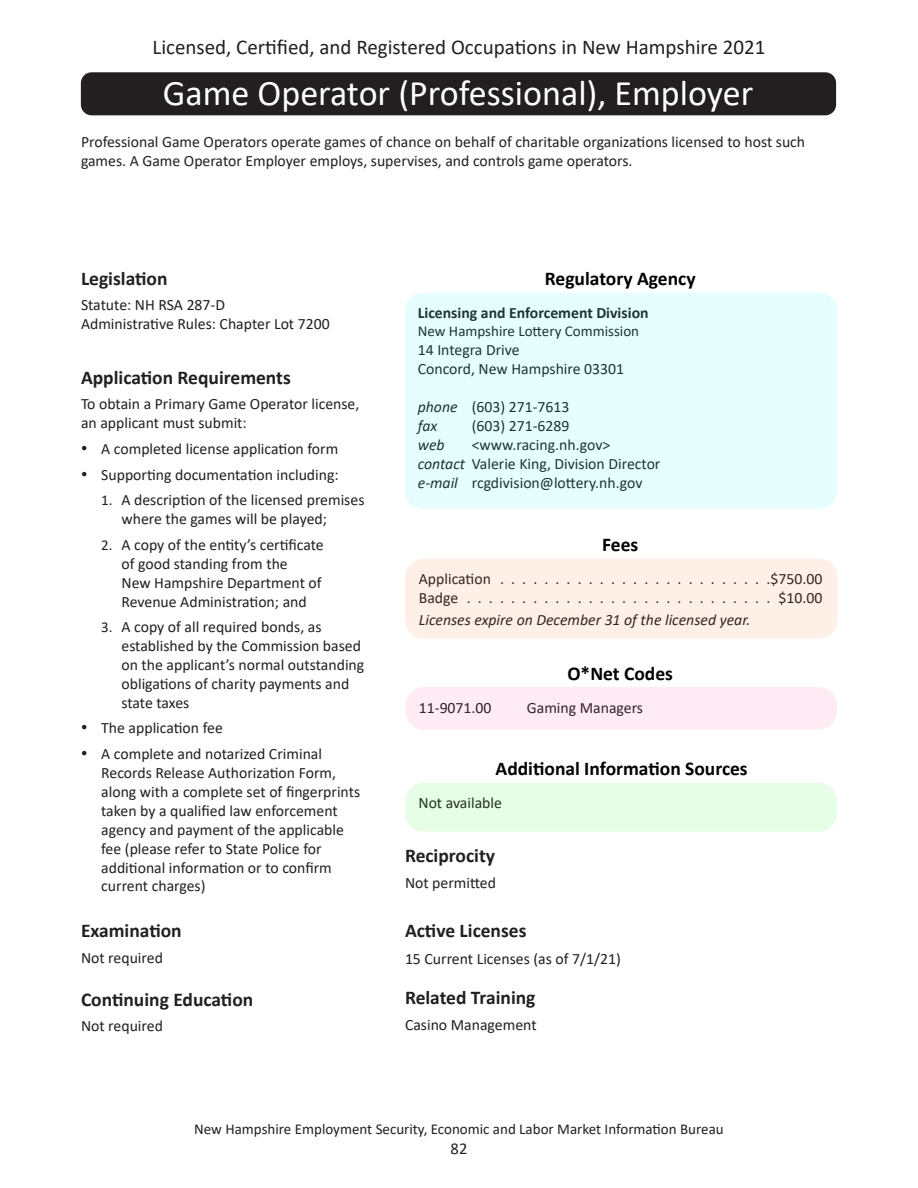
<style>
.page{position:relative;width:918px;height:1188px;background:#fff}
.page>*{position:absolute;margin:0;border:0;box-sizing:border-box;transform-origin:0 0}
.t1{font:36px "Calibri";color:#fff}
.t2{font:21px "Calibri";color:#231f20}
.t3{font:700 19.5px "Calibri";color:#231f20}
.t4{font:700 19.5px "Calibri";color:#000}
.t5{font:16.5px "Calibri";color:#231f20}
.t6{font:15.75px/18.9px "Calibri";color:#231f20}
.t7{font:italic 15.75px "Calibri";color:#231f20}
.t8{font:700 15.75px "Calibri";color:#231f20}
.t9{font:15px "Calibri";color:#231f20}
.s1{font-family:"Times New Roman";font-size:18px}
.s2{font-size:15px}
.s3{font-style:italic}
</style>
<div class="page">
<div style="left:404px;top:293px;width:433px;height:216px;background:#e6fefe;border-radius:18px"></div>
<div style="left:405px;top:783px;width:432px;height:49px;background:#e6fee6;border-radius:18px"></div>
<div style="left:405px;top:559px;width:433px;height:80px;background:#fef0e7;border-radius:18px"></div>
<div style="left:406px;top:687px;width:431px;height:43px;background:#feebf4;border-radius:18px"></div>
<div style="left:81px;top:72px;width:755px;height:43px;background:#231f20;border-radius:11px"></div>
<h2 class="t2" style="left:153px;top:32px;width:614px">Licensed, Certified, and Registered Occupations in New Hampshire 2021</h2>
<p class="t1" style="left:163px;top:68px;width:592px">Game Operator (Professional), Employer</p>
<p class="t6" style="left:81px;top:132px;width:726px">Professional Game Operators operate games of chance on behalf of charitable organizations licensed to host such games. A Game Operator Employer employs, supervises, and controls game operators.</p>
<p class="t3" style="left:81px;top:264px;width:88px">Legislation</p>
<p class="t6" style="left:81px;top:295px;width:146px">Statute: NH RSA 287-D</p>
<p class="t6" style="left:81px;top:314px;width:250px">Administrative Rules: Chapter Lot 7200</p>
<p class="t3" style="left:81px;top:364px;width:211px">Application Requirements</p>
<p class="t6" style="left:81px;top:394px;width:280px">To obtain a Primary Game Operator license, an applicant must submit:</p>
<p class="t6" style="left:81px;top:439px;width:259px"><span class="s1">•</span> A completed license application form</p>
<p class="t6" style="left:81px;top:465px;width:259px"><span class="s1">•</span> Supporting documentation including:</p>
<p class="t6" style="left:122px;top:490px;width:244px;text-indent:-20px"><span class="s2">1.</span> A description of the licensed premises where the games will be played;</p>
<p class="t6" style="left:122px;top:535px;width:204px;text-indent:-20px"><span class="s2">2.</span> A copy of the entity’s certificate of good standing from the<br>New Hampshire Department of<br>Revenue Administration; and</p>
<p class="t6" style="left:122px;top:617px;width:244px;text-indent:-20px"><span class="s2">3.</span> A copy of all required bonds, as established by the Commission based on the applicant’s normal outstanding obligations of charity payments and state taxes</p>
<p class="t6" style="left:81px;top:718px;width:143px"><span class="s1">•</span> The application fee</p>
<p class="t6" style="left:101px;top:744px;width:260px;text-indent:-20px"><span class="s1">•</span> A complete and notarized Criminal Records Release Authorization Form, along with a complete set of fingerprints taken by a qualified law enforcement agency and payment of the applicable fee (please refer to State Police for additional information or to confirm current charges)</p>
<p class="t3" style="left:81px;top:917px;width:102px">Examination</p>
<p class="t6" style="left:81px;top:948px;width:83px">Not required</p>
<p class="t3" style="left:81px;top:985px;width:174px">Continuing Education</p>
<p class="t6" style="left:81px;top:1016px;width:83px">Not required</p>
<p class="t4" style="left:545px;top:264px;width:152px">Regulatory Agency</p>
<p class="t8" style="left:418px;top:302px;width:232px">Licensing and Enforcement Division</p>
<p class="t9" style="left:418px;top:321px;width:223px">New Hampshire Lottery Commission</p>
<p class="t6" style="left:418px;top:340px;width:103px">14 Integra Drive</p>
<p class="t6" style="left:418px;top:359px;width:208px">Concord, New Hampshire 03301</p>
<p class="t6" style="left:418px;top:397px;width:153px"><span class="s3">phone</span> (603) 271-7613</p>
<p class="t7" style="left:418px;top:415px;width:21px">fax</p>
<p class="t6" style="left:472px;top:416px;width:99px">(603) 271-6289</p>
<p class="t7" style="left:418px;top:434px;width:28px">web</p>
<p class="t6" style="left:472px;top:435px;width:140px">&lt;www.racing.nh.gov&gt;</p>
<p class="t6" style="left:418px;top:454px;width:244px"><span class="s3">contact</span> Valerie King, Division Director</p>
<p class="t6" style="left:418px;top:472px;width:226px"><span class="s3">e-mail</span> rcgdivision@lottery.nh.gov</p>
<p class="t4" style="left:602px;top:531px;width:38px">Fees</p>
<p class="t6" style="left:770px;top:569px;width:53px">$750.00</p>
<p class="t6" style="left:419px;top:588px;width:46px">Badge .............................</p>
<p class="t6" style="left:778px;top:588px;width:45px">$10.00</p>
<p class="t7" style="left:419px;top:609px;width:333px">Licenses expire on December 31 of the licensed year.</p>
<p class="t4" style="left:567px;top:660px;width:107px">O*Net Codes</p>
<p class="t6" style="left:419px;top:697px;width:74px">11-9071.00</p>
<p class="t6" style="left:527px;top:697px;width:118px">Gaming Managers</p>
<p class="t4" style="left:496px;top:754px;width:254px">Additional Information Sources</p>
<p class="t6" style="left:418px;top:793px;width:85px">Not available</p>
<p class="t3" style="left:405px;top:842px;width:92px">Reciprocity</p>
<p class="t6" style="left:405px;top:873px;width:93px">Not permitted</p>
<p class="t3" style="left:405px;top:916px;width:123px">Active Licenses</p>
<p class="t6" style="left:405px;top:949px;width:218px">15 Current Licenses (as of 7/1/21)</p>
<p class="t3" style="left:405px;top:984px;width:132px">Related Training</p>
<p class="t6" style="left:405px;top:1015px;width:133px">Casino Management</p>
<p class="t9" style="left:194px;top:1119px;width:531px">New Hampshire Employment Security, Economic and Labor Market Information Bureau</p>
<p class="t5" style="left:451px;top:1137px;width:18px">82</p>
</div>
